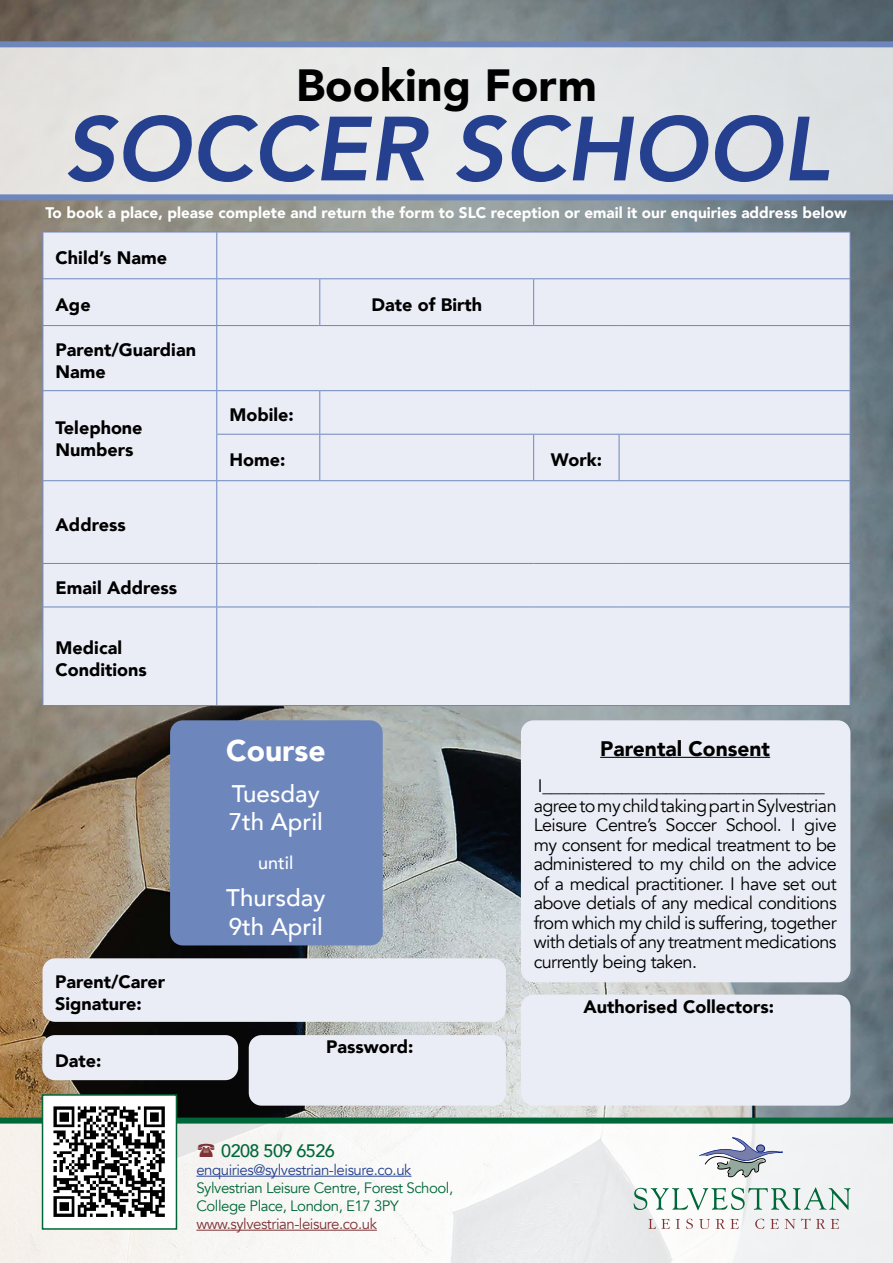
<style>
.page{position:relative;width:893px;height:1263px;background:#fff}
.page>*{position:absolute;margin:0;border:0;box-sizing:border-box;transform-origin:0 0}
.t1{font:italic 800 90px "Avenir";color:#25408f}
.t2{font:900 45px "Avenir";color:#000}
.t3{font:900 30px "Avenir";color:#fff}
.t4{font:500 24px/28.8px "Avenir";color:#fff}
.t5{font:900 21px "Avenir";color:#000}
.t6{font:18px/19.5px "Avenir";letter-spacing:-.03em;color:#000}
.t7{font:900 18px/21.6px "Avenir";color:#000}
.t8{font:500 18px "Avenir";letter-spacing:-.03em;color:#006838}
.t9{font:500 18px "Avenir";color:#fff}
.t10{font:900 15.3px "Avenir";color:#fff}
.t11{font:15px/18px "Avenir";letter-spacing:-.03em;color:#006838}
.t12{font:15px "Avenir";letter-spacing:-.03em;color:#25408f}
.t13{font:15px "Avenir";letter-spacing:-.03em;color:#7f3234}
</style>
<div class="page">
<img style="left:0;top:0;width:893px;height:1117px">
<div style="left:0;top:1120px;width:893px;height:143px;background:linear-gradient(to right,#f7f4f0,#f2f4f6)"></div>
<svg style="left:634px;top:1187px;width:216px;height:23px"></svg>
<svg style="left:648px;top:1219px;width:22px;height:10px"></svg>
<svg style="left:676px;top:1219px;width:4px;height:10px"></svg>
<svg style="left:686px;top:1219px;width:7px;height:10px"></svg>
<svg style="left:699px;top:1219px;width:11px;height:10px"></svg>
<svg style="left:716px;top:1219px;width:23px;height:10px"></svg>
<svg style="left:755px;top:1219px;width:9px;height:10px"></svg>
<svg style="left:770px;top:1219px;width:9px;height:10px"></svg>
<svg style="left:785px;top:1218px;width:25px;height:11px"></svg>
<svg style="left:816px;top:1219px;width:9px;height:10px"></svg>
<svg style="left:831px;top:1219px;width:8px;height:10px"></svg>
<svg style="left:699px;top:1137px;width:84px;height:41px"></svg>
<div style="left:757px;top:1145px;width:8px;height:7px;background:#787eaa;border-radius:50%"></div>
<div style="left:756px;top:1144px;width:9px;height:8px;border:1px solid #001789;border-radius:50%"></div>
<div style="left:0;top:1117px;width:893px;height:6px;background:#006838"></div>
<div style="left:0;top:43px;width:893px;height:153px;background:#e7e7e6"></div>
<div style="left:0;top:194px;width:893px;height:6px;background:#6d87bd"></div>
<div style="left:0;top:41px;width:893px;height:6px;background:#6d87bd"></div>
<div style="left:44px;top:233px;width:806px;height:472px;background:#ebedf6"></div>
<hr style="left:43px;top:232px;width:174px;height:1px;background:#6d87bd">
<hr style="left:43px;top:232px;width:1px;height:46px;background:#6d87bd">
<hr style="left:217px;top:232px;width:103px;height:1px;background:#6d87bd">
<hr style="left:216px;top:232px;width:1px;height:46px;background:#6d87bd">
<hr style="left:320px;top:232px;width:214px;height:1px;background:#6d87bd">
<hr style="left:534px;top:232px;width:85px;height:1px;background:#6d87bd">
<hr style="left:619px;top:232px;width:231px;height:1px;background:#6d87bd">
<hr style="left:850px;top:232px;width:1px;height:46px;background:#6d87bd">
<hr style="left:43px;top:278px;width:174px;height:1px;background:#6d87bd">
<hr style="left:43px;top:279px;width:1px;height:46px;background:#6d87bd">
<hr style="left:217px;top:278px;width:103px;height:1px;background:#6d87bd">
<hr style="left:216px;top:279px;width:1px;height:46px;background:#6d87bd">
<hr style="left:320px;top:278px;width:214px;height:1px;background:#6d87bd">
<hr style="left:319px;top:279px;width:1px;height:46px;background:#6d87bd">
<hr style="left:534px;top:278px;width:85px;height:1px;background:#6d87bd">
<hr style="left:533px;top:279px;width:1px;height:46px;background:#6d87bd">
<hr style="left:619px;top:278px;width:231px;height:1px;background:#6d87bd">
<hr style="left:850px;top:279px;width:1px;height:46px;background:#6d87bd">
<hr style="left:43px;top:325px;width:174px;height:1px;background:#6d87bd">
<hr style="left:43px;top:326px;width:1px;height:64px;background:#6d87bd">
<hr style="left:217px;top:325px;width:103px;height:1px;background:#6d87bd">
<hr style="left:216px;top:326px;width:1px;height:64px;background:#6d87bd">
<hr style="left:320px;top:325px;width:214px;height:1px;background:#6d87bd">
<hr style="left:534px;top:325px;width:85px;height:1px;background:#6d87bd">
<hr style="left:619px;top:325px;width:231px;height:1px;background:#6d87bd">
<hr style="left:850px;top:326px;width:1px;height:64px;background:#6d87bd">
<hr style="left:43px;top:390px;width:174px;height:1px;background:#6d87bd">
<hr style="left:43px;top:391px;width:1px;height:43px;background:#6d87bd">
<hr style="left:43px;top:434px;width:1px;height:46px;background:#6d87bd">
<hr style="left:217px;top:390px;width:103px;height:1px;background:#6d87bd">
<hr style="left:216px;top:391px;width:1px;height:43px;background:#6d87bd">
<hr style="left:320px;top:390px;width:214px;height:1px;background:#6d87bd">
<hr style="left:319px;top:391px;width:1px;height:43px;background:#6d87bd">
<hr style="left:534px;top:390px;width:85px;height:1px;background:#6d87bd">
<hr style="left:619px;top:390px;width:231px;height:1px;background:#6d87bd">
<hr style="left:850px;top:391px;width:1px;height:43px;background:#6d87bd">
<hr style="left:216px;top:434px;width:104px;height:1px;background:#6d87bd">
<hr style="left:216px;top:435px;width:1px;height:45px;background:#6d87bd">
<hr style="left:320px;top:434px;width:214px;height:1px;background:#6d87bd">
<hr style="left:319px;top:435px;width:1px;height:45px;background:#6d87bd">
<hr style="left:534px;top:434px;width:85px;height:1px;background:#6d87bd">
<hr style="left:533px;top:435px;width:1px;height:45px;background:#6d87bd">
<hr style="left:619px;top:434px;width:231px;height:1px;background:#6d87bd">
<hr style="left:619px;top:435px;width:1px;height:45px;background:#6d87bd">
<hr style="left:850px;top:435px;width:1px;height:45px;background:#6d87bd">
<hr style="left:43px;top:480px;width:174px;height:1px;background:#6d87bd">
<hr style="left:43px;top:481px;width:1px;height:82px;background:#6d87bd">
<hr style="left:217px;top:480px;width:103px;height:1px;background:#6d87bd">
<hr style="left:216px;top:481px;width:1px;height:82px;background:#6d87bd">
<hr style="left:320px;top:480px;width:214px;height:1px;background:#6d87bd">
<hr style="left:534px;top:480px;width:85px;height:1px;background:#6d87bd">
<hr style="left:619px;top:480px;width:231px;height:1px;background:#6d87bd">
<hr style="left:850px;top:481px;width:1px;height:82px;background:#6d87bd">
<hr style="left:43px;top:563px;width:174px;height:1px;background:#6d87bd">
<hr style="left:43px;top:564px;width:1px;height:43px;background:#6d87bd">
<hr style="left:217px;top:563px;width:103px;height:1px;background:#6d87bd">
<hr style="left:216px;top:564px;width:1px;height:43px;background:#6d87bd">
<hr style="left:320px;top:563px;width:214px;height:1px;background:#6d87bd">
<hr style="left:534px;top:563px;width:85px;height:1px;background:#6d87bd">
<hr style="left:619px;top:563px;width:231px;height:1px;background:#6d87bd">
<hr style="left:850px;top:564px;width:1px;height:43px;background:#6d87bd">
<hr style="left:43px;top:607px;width:174px;height:1px;background:#6d87bd">
<hr style="left:43px;top:607px;width:1px;height:98px;background:#6d87bd">
<hr style="left:217px;top:607px;width:103px;height:1px;background:#6d87bd">
<hr style="left:216px;top:607px;width:1px;height:98px;background:#6d87bd">
<hr style="left:320px;top:607px;width:214px;height:1px;background:#6d87bd">
<hr style="left:534px;top:607px;width:85px;height:1px;background:#6d87bd">
<hr style="left:619px;top:607px;width:231px;height:1px;background:#6d87bd">
<hr style="left:850px;top:607px;width:1px;height:98px;background:#6d87bd">
<hr style="left:43px;top:705px;width:174px;height:1px;background:#6d87bd">
<hr style="left:217px;top:705px;width:103px;height:1px;background:#6d87bd">
<hr style="left:320px;top:705px;width:214px;height:1px;background:#6d87bd">
<hr style="left:534px;top:705px;width:85px;height:1px;background:#6d87bd">
<hr style="left:619px;top:705px;width:231px;height:1px;background:#6d87bd">
<div style="left:521px;top:720px;width:329px;height:262px;background:#ebedf6;border-radius:13px"></div>
<hr style="left:600px;top:757px;width:170px;height:1px;background:#000">
<div style="left:43px;top:958px;width:463px;height:64px;background:#ebedf6;border-radius:13px"></div>
<div style="left:170px;top:720px;width:213px;height:225px;background:#6d87bd;border-radius:13px"></div>
<div style="left:42px;top:1035px;width:196px;height:45px;background:#ebedf6;border-radius:13px"></div>
<hr style="left:196px;top:1176px;width:215px;height:1px;background:#25408f">
<hr style="left:196px;top:1230px;width:181px;height:1px;background:#7f3234">
<img style="left:45px;top:1097px;width:129px;height:130px">
<div style="left:42px;top:1094px;width:135px;height:136px;border:2px solid #006838"></div>
<div style="left:249px;top:1035px;width:257px;height:71px;background:#ebedf6;border-radius:13px"></div>
<div style="left:521px;top:994px;width:329px;height:112px;background:#ebedf6;border-radius:13px"></div>
<svg style="left:198px;top:1143px;width:16px;height:14px"></svg>
<h2 class="t2" style="left:296px;top:47px;width:302px">Booking Form</h2>
<h1 class="t1" style="left:64px;top:96px;width:766px">SOCCER SCHOOL</h1>
<p class="t10" style="left:45px;top:200px;width:803px">To book a place, please complete and return the form to SLC reception or email it our enquiries address below</p>
<p class="t7" style="left:56px;top:247px;width:113px">Child’s Name</p>
<p class="t7" style="left:56px;top:294px;width:37px">Age</p>
<p class="t7" style="left:371px;top:294px;width:112px">Date of Birth</p>
<p class="t7" style="left:56px;top:339px;width:142px">Parent/Guardian<br>Name</p>
<p class="t7" style="left:56px;top:416px;width:88px">Telephone<br>Numbers</p>
<p class="t7" style="left:56px;top:513px;width:72px">Address</p>
<p class="t7" style="left:56px;top:577px;width:123px">Email Address</p>
<p class="t7" style="left:56px;top:637px;width:93px">Medical<br>Conditions</p>
<p class="t7" style="left:55px;top:971px;width:111px">Parent/Carer<br>Signature:</p>
<p class="t7" style="left:55px;top:1049px;width:48px">Date:</p>
<p class="t7" style="left:230px;top:404px;width:66px">Mobile:</p>
<p class="t7" style="left:230px;top:449px;width:57px">Home:</p>
<p class="t7" style="left:551px;top:449px;width:53px">Work:</p>
<h3 class="t3" style="left:226px;top:724px;width:101px">Course</h3>
<h3 class="t4" style="left:229px;top:777px;width:96px">Tuesday<br>7th April</h3>
<p class="t9" style="left:258px;top:847px;width:37px">until</p>
<h3 class="t4" style="left:226px;top:882px;width:101px">Thursday<br>9th April</h3>
<p class="t7" style="left:326px;top:1035px;width:89px">Password:</p>
<p class="t5" style="left:600px;top:730px;width:171px">Parental Consent</p>
<p class="t6" style="left:534px;top:777px;width:305px">I________________________________ agree to my child taking part in Sylvestrian Leisure Centre’s Soccer School. I give my consent for medical treatment to be administered to my child on the advice of a medical practitioner. I have set out above detials of any medical conditions from which my child is suffering, together with detials of any treatment medications currently being taken.</p>
<p class="t7" style="left:583px;top:995px;width:192px">Authorised Collectors:</p>
<p class="t8" style="left:221px;top:1135px;width:115px">0208 509 6526</p>
<p class="t12" style="left:196px;top:1161px;width:217px">enquiries@sylvestrian-leisure.co.uk</p>
<p class="t11" style="left:196px;top:1179px;width:258px">Sylvestrian Leisure Centre, Forest School,<br>College Place, London, E17 3PY</p>
<p class="t13" style="left:196px;top:1215px;width:182px">www.sylvestrian-leisure.co.uk</p>
</div>
